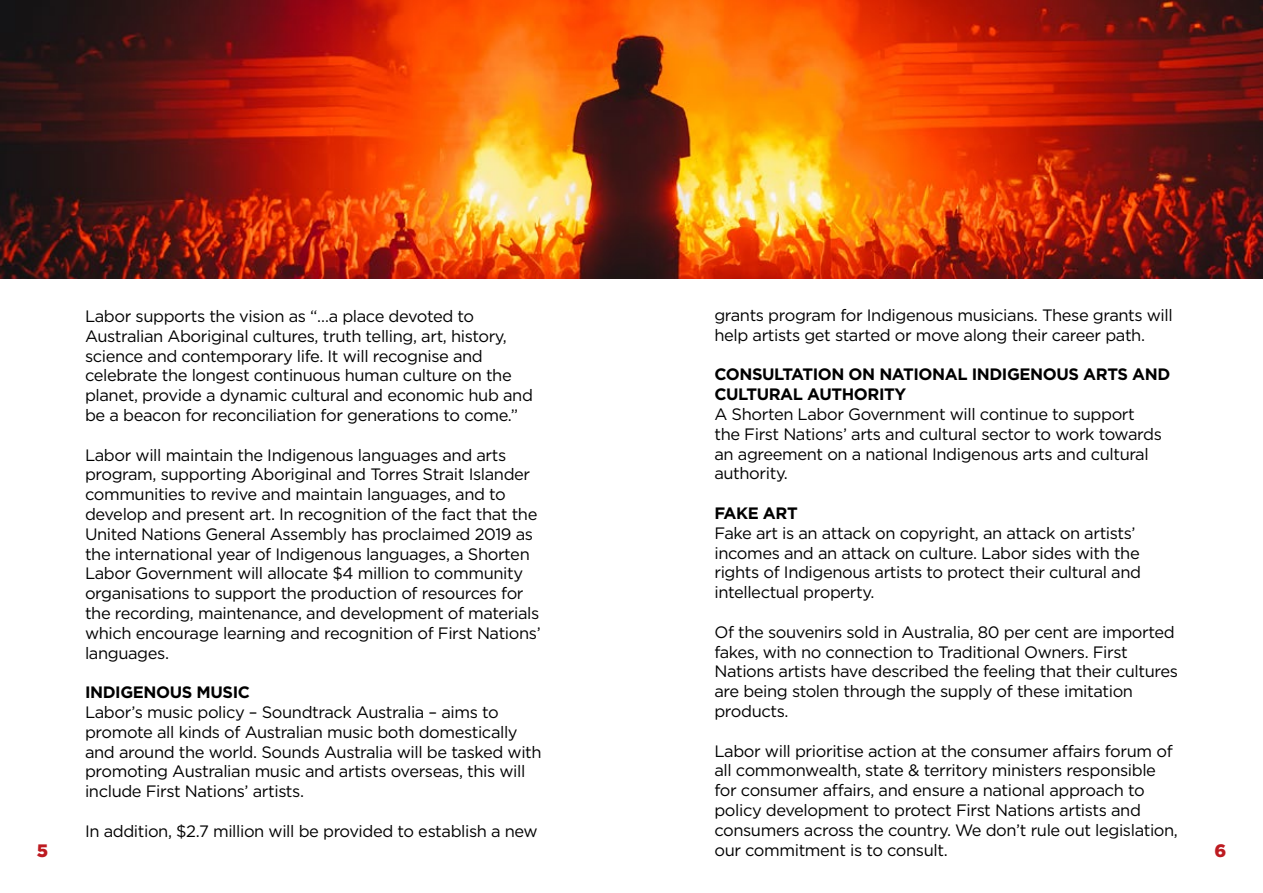
<style>
.page{position:relative;width:1263px;height:893px;background:#fff}
.page>*{position:absolute;margin:0;border:0;box-sizing:border-box;transform-origin:0 0}
.t1{font:900 18px "Gotham";color:#bd1b21}
.t2{font:16.5px/19.8px "Gotham";letter-spacing:-.025em;color:#000}
.t3{font:700 16.5px/19.8px "Gotham";letter-spacing:-.025em;color:#000}
</style>
<div class="page">
<img style="left:0;top:0;width:1263px;height:279px">
<p class="t2" style="left:714px;top:305px;width:460px">grants program for Indigenous musicians. These grants will help artists get started or move along their career path.</p>
<p class="t3" style="left:714px;top:364px;width:457px">CONSULTATION ON NATIONAL INDIGENOUS ARTS AND<br>CULTURAL AUTHORITY</p>
<p class="t2" style="left:714px;top:404px;width:449px">A Shorten Labor Government will continue to support the First Nations’ arts and cultural sector to work towards an agreement on a national Indigenous arts and cultural authority.</p>
<p class="t3" style="left:714px;top:503px;width:85px">FAKE ART</p>
<p class="t2" style="left:714px;top:523px;width:428px">Fake art is an attack on copyright, an attack on artists’ incomes and an attack on culture. Labor sides with the rights of Indigenous artists to protect their cultural and intellectual property.</p>
<p class="t2" style="left:714px;top:622px;width:465px">Of the souvenirs sold in Australia, 80 per cent are imported fakes, with no connection to Traditional Owners. First Nations artists have described the feeling that their cultures are being stolen through the supply of these imitation products.</p>
<p class="t2" style="left:714px;top:740px;width:465px">Labor will prioritise action at the consumer affairs forum of all commonwealth, state &amp; territory ministers responsible for consumer affairs, and ensure a national approach to policy development to protect First Nations artists and consumers across the country. We don’t rule out legislation, our commitment is to consult.</p>
<p class="t2" style="left:85px;top:306px;width:449px">Labor supports the vision as “…a place devoted to Australian Aboriginal cultures, truth telling, art, history, science and contemporary life. It will recognise and celebrate the longest continuous human culture on the planet, provide a dynamic cultural and economic hub and be a beacon for reconciliation for generations to come.”</p>
<p class="t2" style="left:85px;top:444px;width:457px">Labor will maintain the Indigenous languages and arts program, supporting Aboriginal and Torres Strait Islander communities to revive and maintain languages, and to develop and present art. In recognition of the fact that the United Nations General Assembly has proclaimed 2019 as the international year of Indigenous languages, a Shorten Labor Government will allocate $4 million to community organisations to support the production of resources for the recording, maintenance, and development of materials which encourage learning and recognition of First Nations’ languages.</p>
<p class="t3" style="left:85px;top:682px;width:166px">INDIGENOUS MUSIC</p>
<p class="t2" style="left:85px;top:702px;width:458px">Labor’s music policy – Soundtrack Australia – aims to promote all kinds of Australian music both domestically and around the world. Sounds Australia will be tasked with promoting Australian music and artists overseas, this will include First Nations’ artists.</p>
<p class="t2" style="left:85px;top:821px;width:454px">In addition, $2.7 million will be provided to establish a new</p>
<p class="t1" style="left:37px;top:838px;width:13px">5</p>
<p class="t1" style="left:1214px;top:838px;width:13px">6</p>
</div>
